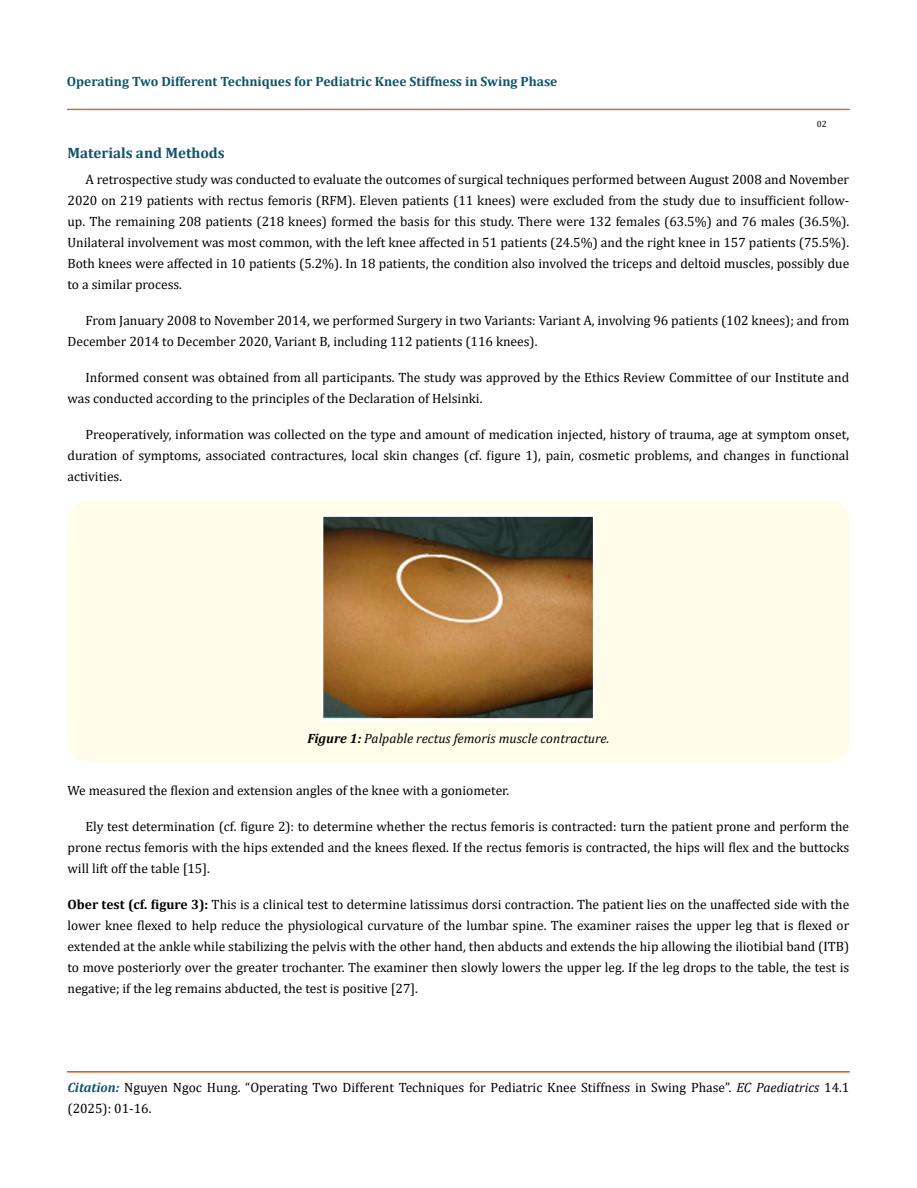
<style>
.page{position:relative;width:917px;height:1188px;background:#fff}
.page>*{position:absolute;margin:0;border:0;box-sizing:border-box;transform-origin:0 0}
.t1{font:700 15px "Cambria";color:#0e546a}
.t2{font:13.5px/21px "Cambria";color:#000;text-align:justify}
.t3{font:700 13.5px "Cambria";color:#0e546a}
.t4{font:italic 13.5px "Cambria";color:#000}
.t5{font:9px "Cambria";color:#000}
.s1{font-weight:700}
.s2{font-weight:700;font-style:italic;color:#0e546a}
.s3{font-style:italic}
</style>
<div class="page">
<div style="left:67px;top:109px;width:782px;height:1px;border:1px solid #e05d1a"></div>
<div style="left:68px;top:501px;width:781px;height:261px;background:#fffde9;border-radius:19px"></div>
<img style="left:321px;top:514px;width:274px;height:207px">
<p class="t3" style="left:67px;top:72px;width:492px">Operating Two Different Techniques for Pediatric Knee Stiffness in Swing Phase</p>
<p class="t5" style="left:816px;top:118px;width:11px">02</p>
<p class="t1" style="left:68px;top:143px;width:159px">Materials and Methods</p>
<p class="t2" style="left:68px;top:169px;width:783px;text-indent:18px">A retrospective study was conducted to evaluate the outcomes of surgical techniques performed between August 2008 and November 2020 on 219 patients with rectus femoris (RFM). Eleven patients (11 knees) were excluded from the study due to insufficient follow&shy;up. The remaining 208 patients (218 knees) formed the basis for this study. There were 132 females (63.5%) and 76 males (36.5%).<br>Unilateral involvement was most common, with the left knee affected in 51 patients (24.5%) and the right knee in 157 patients (75.5%).<br>Both knees were affected in 10 patients (5.2%). In 18 patients, the condition also involved the triceps and deltoid muscles, possibly due to a similar process.</p>
<p class="t2" style="left:68px;top:310px;width:783px;text-indent:18px">From January 2008 to November 2014, we performed Surgery in two Variants: Variant A, involving 96 patients (102 knees); and from<br>December 2014 to December 2020, Variant B, including 112 patients (116 knees).</p>
<p class="t2" style="left:68px;top:367px;width:783px;text-indent:18px">Informed consent was obtained from all participants. The study was approved by the Ethics Review Committee of our Institute and was conducted according to the principles of the Declaration of Helsinki.</p>
<p class="t2" style="left:68px;top:424px;width:783px;text-indent:18px">Preoperatively, information was collected on the type and amount of medication injected, history of trauma, age at symptom onset, duration of symptoms, associated contractures, local skin changes (cf. figure 1), pain, cosmetic problems, and changes in functional activities.</p>
<p class="t4" style="left:307px;top:729px;width:303px"><span class="s1">Figure 1:</span> Palpable rectus femoris muscle contracture.</p>
<p class="t2" style="left:68px;top:780px;width:443px">We measured the flexion and extension angles of the knee with a goniometer.</p>
<p class="t2" style="left:68px;top:816px;width:783px;text-indent:18px">Ely test determination (cf. figure 2): to determine whether the rectus femoris is contracted: turn the patient prone and perform the prone rectus femoris with the hips extended and the knees flexed. If the rectus femoris is contracted, the hips will flex and the buttocks will lift off the table [15].</p>
<p class="t2" style="left:68px;top:894px;width:783px"><span class="s1">Ober test (cf. figure 3):</span> This is a clinical test to determine latissimus dorsi contraction. The patient lies on the unaffected side with the lower knee flexed to help reduce the physiological curvature of the lumbar spine. The examiner raises the upper leg that is flexed or extended at the ankle while stabilizing the pelvis with the other hand, then abducts and extends the hip allowing the iliotibial band (ITB) to move posteriorly over the greater trochanter. The examiner then slowly lowers the upper leg. If the leg drops to the table, the test is negative; if the leg remains abducted, the test is positive [27].</p>
<p class="t2" style="left:68px;top:1077px;width:783px"><span class="s2">Citation:</span> Nguyen Ngoc Hung. “Operating Two Different Techniques for Pediatric Knee Stiffness in Swing Phase”. <span class="s3">EC Paediatrics</span> 14.1 (2025): 01-16.</p>
</div>
